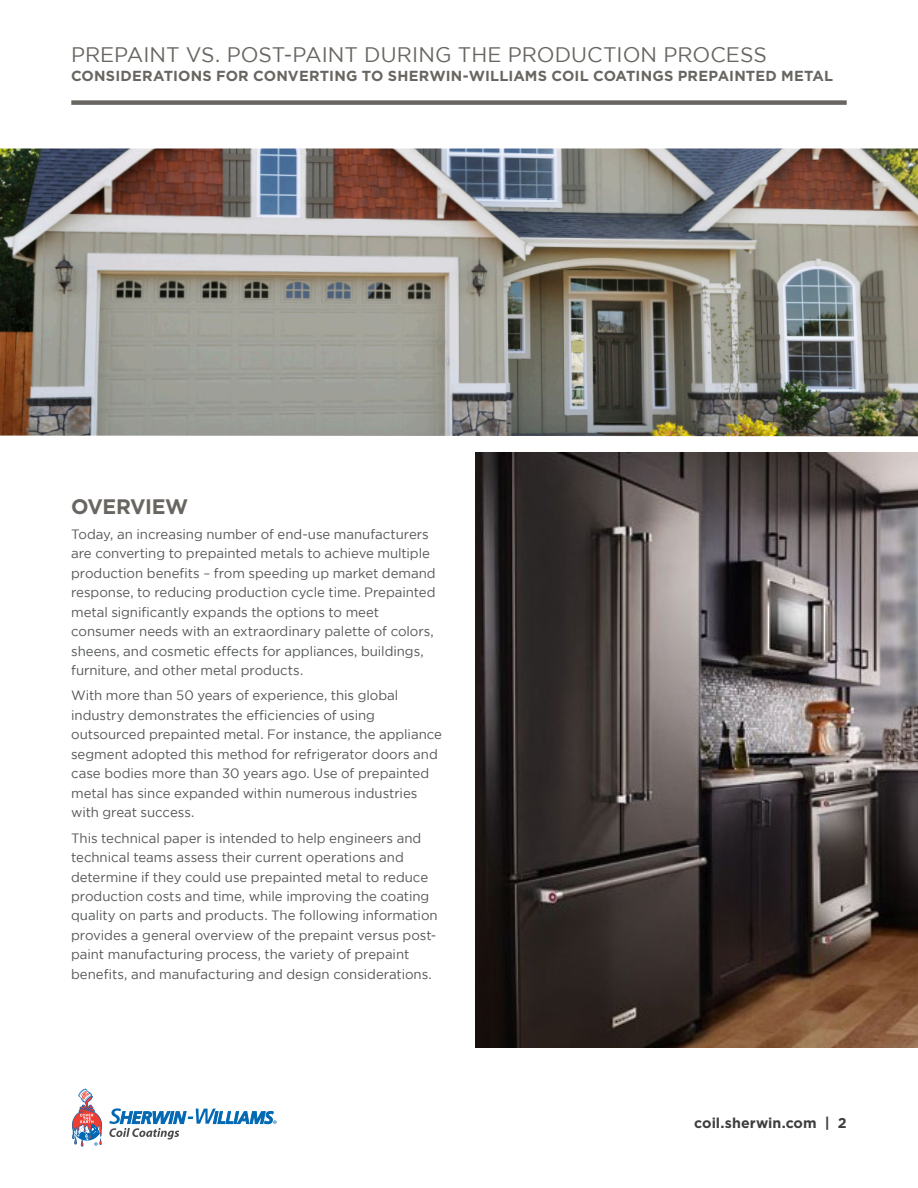
<style>
.page{position:relative;width:918px;height:1188px;background:#fff}
.page>*{position:absolute;margin:0;border:0;box-sizing:border-box;transform-origin:0 0}
.t1{font:21px "Gotham";color:#696661}
.t2{font:700 21px "Gotham";letter-spacing:-.02em;color:#696661}
.t3{font:700 14.55px "Gotham";letter-spacing:.015em;color:#696661}
.t4{font:700 14.25px "Gotham";letter-spacing:.005em;color:#3e3e3f}
.t5{font:13.5px/19.5px "Gotham";letter-spacing:-.005em;color:#545557}
</style>
<div class="page">
<div style="left:71px;top:100px;width:776px;height:5px;background:#696661"></div>
<img style="left:0;top:148px;width:918px;height:288px">
<img style="left:475px;top:453px;width:443px;height:595px">
<svg style="left:72px;top:1089px;width:30px;height:58px"></svg>
<svg style="left:109px;top:1108px;width:168px;height:31px"></svg>
<h1 class="t1" style="left:71px;top:43px;width:697px">PREPAINT VS. POST-PAINT DURING THE PRODUCTION PROCESS</h1>
<p class="t3" style="left:71px;top:66px;width:764px">CONSIDERATIONS FOR CONVERTING TO SHERWIN-WILLIAMS COIL COATINGS PREPAINTED METAL</p>
<h2 class="t2" style="left:71px;top:492px;width:119px">OVERVIEW</h2>
<p class="t5" style="left:71px;top:524px;width:366px">Today, an increasing number of end-use manufacturers are converting to prepainted metals to achieve multiple production benefits – from speeding up market demand response, to reducing production cycle time. Prepainted metal significantly expands the options to meet consumer needs with an extraordinary palette of colors, sheens, and cosmetic effects for appliances, buildings, furniture, and other metal products.</p>
<p class="t5" style="left:71px;top:686px;width:372px">With more than 50 years of experience, this global industry demonstrates the efficiencies of using outsourced prepainted metal. For instance, the appliance segment adopted this method for refrigerator doors and case bodies more than 30 years ago. Use of prepainted metal has since expanded within numerous industries with great success.</p>
<p class="t5" style="left:71px;top:828px;width:368px">This technical paper is intended to help engineers and technical teams assess their current operations and determine if they could use prepainted metal to reduce production costs and time, while improving the coating quality on parts and products. The following information provides a general overview of the prepaint versus post&shy;paint manufacturing process, the variety of prepaint benefits, and manufacturing and design considerations.</p>
<p class="t4" style="left:694px;top:1113px;width:154px">coil.sherwin.com | 2</p>
</div>
